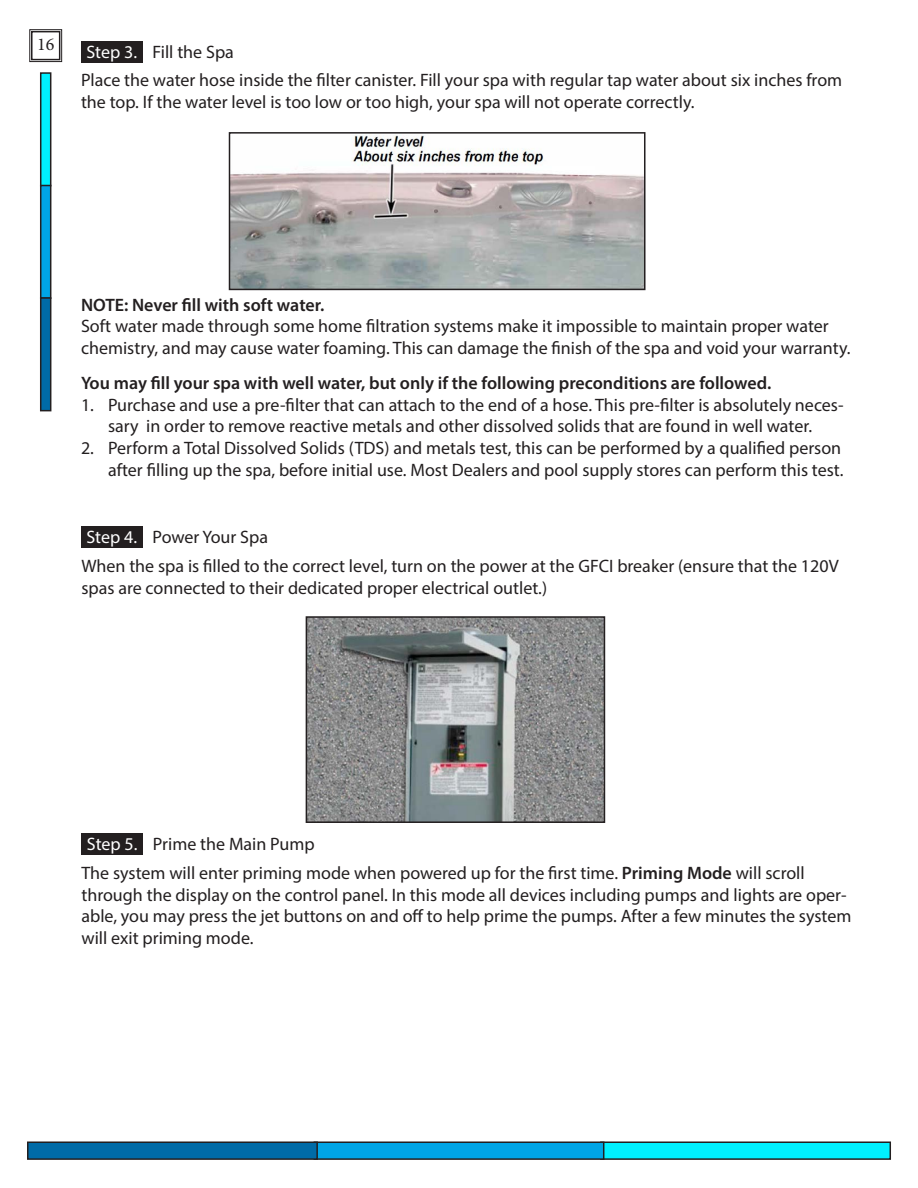
<style>
.page{position:relative;width:918px;height:1188px;background:#fff}
.page>*{position:absolute;margin:0;border:0;box-sizing:border-box;transform-origin:0 0}
.t1{font:18px/21.6px "Myriad Pro";color:#231f20}
.t2{font:600 18px "Myriad Pro";color:#231f20}
.t3{font:18px "Myriad Pro";letter-spacing:-.005em;color:#fff}
.t4{font:18px "Minion Pro";color:#231f20}
.s1{font-weight:600}
</style>
<div class="page">
<svg style="left:29px;top:29px;width:33px;height:33px"></svg>
<div style="left:31px;top:31px;width:29px;height:29px;border:2px solid #231f20"></div>
<div style="left:601px;top:1142px;width:289px;height:17px;background:#00f0ff"></div>
<div style="left:600px;top:1141px;width:291px;height:19px;border:2px solid #231f20"></div>
<div style="left:314px;top:1142px;width:290px;height:17px;background:#00a5e6"></div>
<div style="left:314px;top:1141px;width:290px;height:19px;border:2px solid #231f20"></div>
<div style="left:28px;top:1142px;width:289px;height:17px;background:#006ba7"></div>
<div style="left:27px;top:1141px;width:291px;height:19px;border:2px solid #231f20"></div>
<div style="left:41px;top:73px;width:10px;height:113px;background:#00f0ff"></div>
<div style="left:40px;top:72px;width:11px;height:114px;border:2px solid #231f20"></div>
<div style="left:41px;top:186px;width:10px;height:112px;background:#00a5e6"></div>
<div style="left:40px;top:185px;width:11px;height:114px;border:2px solid #231f20"></div>
<div style="left:41px;top:298px;width:10px;height:113px;background:#006ba7"></div>
<div style="left:40px;top:297px;width:11px;height:114px;border:2px solid #231f20"></div>
<div style="left:81px;top:41px;width:62px;height:21px;background:#231f20"></div>
<img style="left:232px;top:135px;width:411px;height:152px">
<div style="left:229px;top:132px;width:417px;height:158px;border:2px solid #231f20"></div>
<div style="left:81px;top:526px;width:62px;height:22px;background:#231f20"></div>
<div style="left:81px;top:833px;width:62px;height:22px;background:#231f20"></div>
<img style="left:309px;top:619px;width:293px;height:201px">
<div style="left:306px;top:616px;width:299px;height:207px;border:2px solid #231f20"></div>
<p class="t4" style="left:37px;top:32px;width:19px">16</p>
<p class="t1" style="left:153px;top:40px;width:83px">Fill the Spa</p>
<p class="t1" style="left:81px;top:69px;width:763px">Place the water hose inside the filter canister. Fill your spa with regular tap water about six inches from the top. If the water level is too low or too high, your spa will not operate correctly.</p>
<p class="t3" style="left:86px;top:40px;width:52px">Step 3.</p>
<p class="t2" style="left:81px;top:293px;width:245px">NOTE: Never fill with soft water.</p>
<p class="t1" style="left:81px;top:315px;width:771px">Soft water made through some home filtration systems make it impossible to maintain proper water chemistry, and may cause water foaming. This can damage the finish of the spa and void your warranty.</p>
<p class="t2" style="left:81px;top:372px;width:692px">You may fill your spa with well water, but only if the following preconditions are followed.</p>
<p class="t1" style="left:81px;top:394px;width:764px;text-align:center">1. Purchase and use a pre-filter that can attach to the end of a hose. This pre-filter is absolutely neces&shy;sary in order to remove reactive metals and other dissolved solids that are found in well water.</p>
<p class="t1" style="left:81px;top:437px;width:764px;text-align:right">2. Perform a Total Dissolved Solids (TDS) and metals test, this can be performed by a qualified person after filling up the spa, before initial use. Most Dealers and pool supply stores can perform this test.</p>
<p class="t3" style="left:86px;top:526px;width:52px">Step 4.</p>
<p class="t1" style="left:153px;top:526px;width:117px">Power Your Spa</p>
<p class="t1" style="left:81px;top:555px;width:759px">When the spa is filled to the correct level, turn on the power at the GFCI breaker (ensure that the 120V spas are connected to their dedicated proper electrical outlet.)</p>
<p class="t3" style="left:87px;top:833px;width:52px">Step 5.</p>
<p class="t1" style="left:153px;top:833px;width:163px">Prime the Main Pump</p>
<p class="t1" style="left:81px;top:862px;width:772px">The system will enter priming mode when powered up for the first time. <span class="s1">Priming Mode</span> will scroll through the display on the control panel. In this mode all devices including pumps and lights are oper&shy;able, you may press the jet buttons on and off to help prime the pumps. After a few minutes the system will exit priming mode.</p>
</div>
